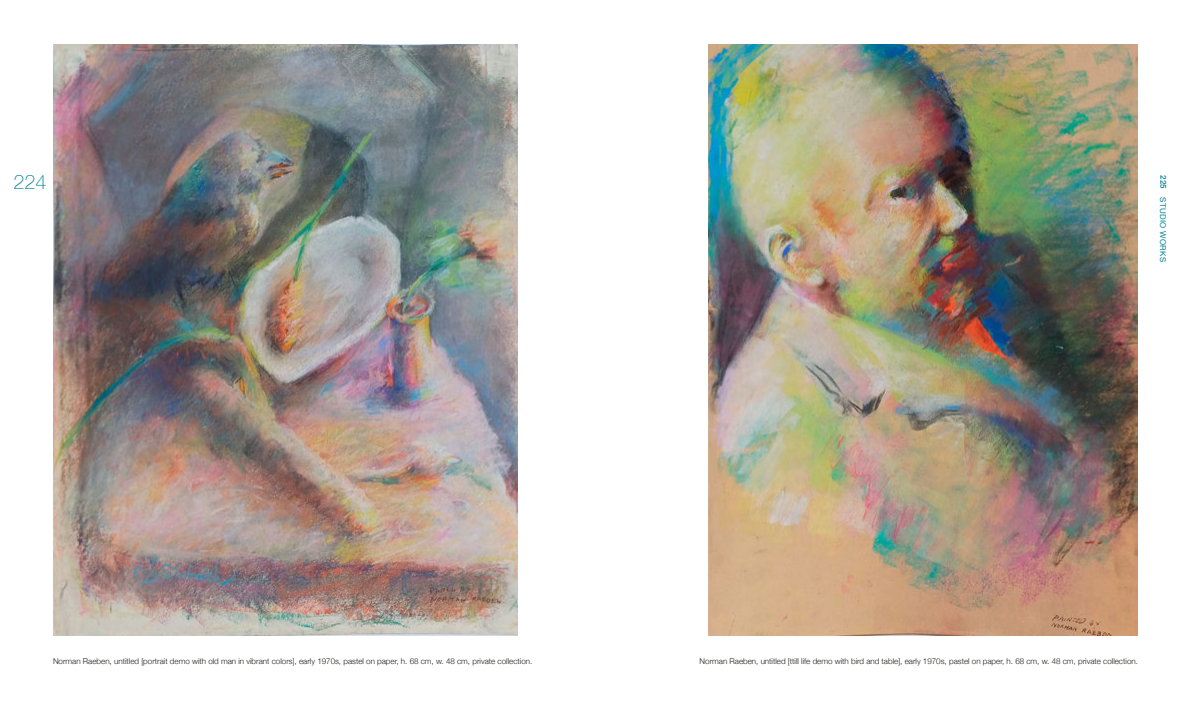
<style>
.page{position:relative;width:1191px;height:709px;background:#fff}
.page>*{position:absolute;margin:0;border:0;box-sizing:border-box;transform-origin:0 0}
.t1{font:100 20px "Helvetica Neue";color:#008194}
.t2{font:300 8px "Helvetica Neue";color:#1d1d1b}
.t3{font:8px "Helvetica Neue";letter-spacing:.04em;color:#008194}
.t4{font:500 8px "Helvetica Neue";color:#008194}
</style>
<div class="page">
<img style="left:53px;top:45px;width:464px;height:590px">
<img style="left:709px;top:45px;width:429px;height:590px">
<h1 class="t1" style="left:13px;top:166px;width:35px">224</h1>
<p class="t4" style="left:1169px;top:175px;width:15px;rotate:90deg">225</p>
<p class="t3" style="left:1168px;top:197px;width:66px;rotate:90deg">STUDIO WORKS</p>
<p class="t2" style="left:53px;top:655px;width:481px">Norman Raeben, untitled [portrait demo with old man in vibrant colors], early 1970s, pastel on paper, h. 68 cm, w. 48 cm, private collection.</p>
<p class="t2" style="left:699px;top:655px;width:440px">Norman Raeben, untitled [ttill life demo with bird and table], early 1970s, pastel on paper, h. 68 cm, w. 48 cm, private collection.</p>
</div>
